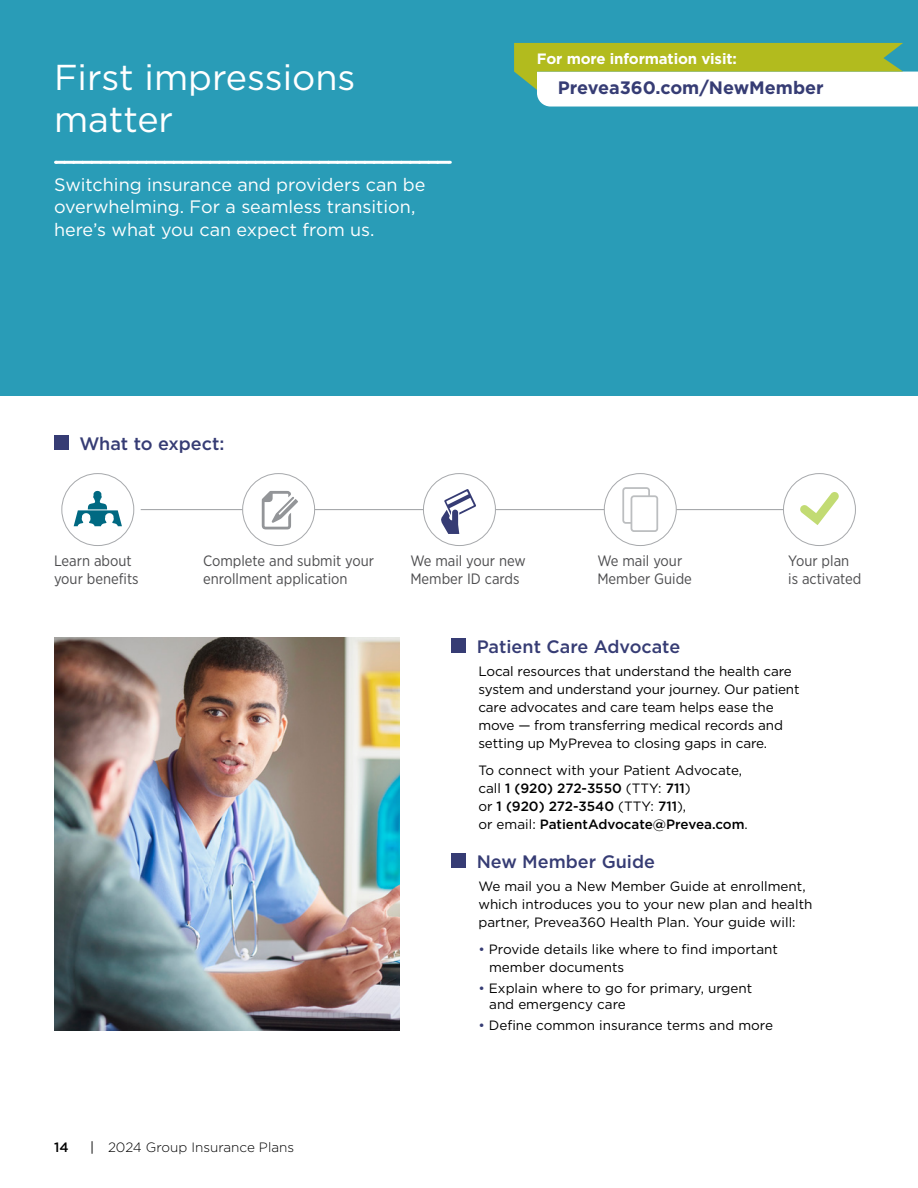
<style>
.page{position:relative;width:918px;height:1188px;background:#fff}
.page>*{position:absolute;margin:0;border:0;box-sizing:border-box;transform-origin:0 0}
.Headline_24_28{font:36px/42px "Gotham";color:#fff}
.Section_heading_rule_above_12_15{font:18px/22.5px "Gotham";color:#fff}
.Section_heading_12_15{font:500 18px "Gotham";color:#363c74}
.CTA_11_13{font:700 18px "Gotham";color:#363c74}
.Body_subhead_9_12{font:500 18px "Gotham";color:#363c74}
.Body_subhead_9_12-2{font:15px/18px "Gotham Narrow";color:#4d4d4f}
.Body_9_12{font:700 15px "Gotham";letter-spacing:-.01em;color:#fff}
.Body_9_12-2{font:13.5px/18px "Gotham";letter-spacing:-.01em;color:#000}
.t1{font:300 13.5px "Gotham";color:#000}
.t2{font:500 13.5px "Gotham";color:#000}
.s1{font-weight:400}
.s2{font-weight:500}
.s3{color:#363c74}
</style>
<div class="page">
<img style="left:54px;top:638px;width:345px;height:392px">
<div style="left:0;top:0;width:918px;height:396px;background:#299cb7"></div>
<svg style="left:514px;top:43px;width:404px;height:64px;background:#d0db9a"></svg>
<hr style="left:56px;top:161px;width:393px;height:3px;background:#fff">
<svg style="left:64px;top:161px;width:386px;height:3px"></svg>
<div style="left:451px;top:638px;width:15px;height:14px;background:#363c74"></div>
<div style="left:451px;top:853px;width:15px;height:15px;background:#363c74"></div>
<div style="left:54px;top:435px;width:15px;height:15px;background:#363c74"></div>
<hr style="left:141px;top:509px;width:655px;height:1px;background:#a7a9ac">
<div style="left:61px;top:473px;width:73px;height:73px;border:1px solid #a7a9ac;border-radius:50%"></div>
<svg style="left:74px;top:491px;width:48px;height:35px"></svg>
<div style="left:423px;top:474px;width:72px;height:72px;background:#fff;border-radius:50%"></div>
<div style="left:423px;top:473px;width:73px;height:73px;border:1px solid #a7a9ac;border-radius:50%"></div>
<svg style="left:441px;top:489px;width:35px;height:45px"></svg>
<div style="left:243px;top:474px;width:72px;height:72px;background:#fff;border-radius:50%"></div>
<div style="left:242px;top:473px;width:73px;height:73px;border:1px solid #a7a9ac;border-radius:50%"></div>
<svg style="left:262px;top:491px;width:36px;height:38px"></svg>
<div style="left:604px;top:474px;width:72px;height:72px;background:#fff;border-radius:50%"></div>
<div style="left:604px;top:473px;width:73px;height:73px;border:1px solid #a7a9ac;border-radius:50%"></div>
<div style="left:622px;top:487px;width:28px;height:37px;border:2px solid #bcbec0;border-radius:3px"></div>
<div style="left:631px;top:496px;width:26px;height:35px;background:#fff;border-radius:3px"></div>
<div style="left:631px;top:495px;width:27px;height:37px;border:2px solid #bcbec0;border-radius:3px"></div>
<div style="left:783px;top:474px;width:72px;height:72px;background:#fff;border-radius:50%"></div>
<div style="left:783px;top:473px;width:73px;height:73px;border:1px solid #a7a9ac;border-radius:50%"></div>
<svg style="left:800px;top:492px;width:39px;height:33px"></svg>
<p class="Headline_24_28" style="left:54px;top:55px;width:303px">First impressions matter</p>
<p class="Section_heading_rule_above_12_15" style="left:54px;top:173px;width:373px">Switching insurance and providers can be overwhelming. For a seamless transition, here’s what you can expect from us.</p>
<p class="Body_subhead_9_12" style="left:79px;top:432px;width:147px">What to expect:</p>
<p class="Body_9_12" style="left:537px;top:48px;width:201px">For more information visit:</p>
<p class="CTA_11_13" style="left:558px;top:76px;width:267px">Prevea360.com/NewMember</p>
<p class="Body_subhead_9_12-2" style="left:54px;top:551px;width:86px">Learn about your benefits</p>
<p class="Body_subhead_9_12-2" style="left:203px;top:551px;width:173px">Complete and submit your enrollment application</p>
<p class="Body_subhead_9_12-2" style="left:410px;top:551px;width:117px">We mail your new<br>Member ID cards</p>
<p class="Body_subhead_9_12-2" style="left:597px;top:551px;width:96px">We mail your<br>Member Guide</p>
<p class="Body_subhead_9_12-2" style="left:788px;top:551px;width:75px">Your plan is activated</p>
<p class="t2" style="left:54px;top:1138px;width:16px">14</p>
<p class="t1" style="left:90px;top:1139px;width:206px"><span class="s1">|</span> 2024 Group Insurance Plans</p>
<p class="Section_heading_12_15" style="left:477px;top:634px;width:205px">Patient Care Advocate</p>
<p class="Body_9_12-2" style="left:478px;top:662px;width:323px">Local resources that understand the health care system and understand your journey. Our patient care advocates and care team helps ease the move — from transferring medical records and setting up MyPrevea to closing gaps in care.</p>
<p class="Body_9_12-2" style="left:478px;top:761px;width:271px">To connect with your Patient Advocate, call <span class="s2">1 (920) 272-3550</span> (TTY: <span class="s2">711</span>)<br>or <span class="s2">1 (920) 272-3540</span> (TTY: <span class="s2">711</span>),<br>or email: <span class="s2">PatientAdvocate@Prevea.com</span>.</p>
<p class="Section_heading_12_15" style="left:477px;top:849px;width:180px">New Member Guide</p>
<p class="Body_9_12-2" style="left:478px;top:877px;width:336px">We mail you a New Member Guide at enrollment, which introduces you to your new plan and health partner, Prevea360 Health Plan. Your guide will:</p>
<p class="Body_9_12-2" style="left:489px;top:940px;width:290px;text-indent:-11px"><span class="s3">•</span> Provide details like where to find important member documents</p>
<p class="Body_9_12-2" style="left:489px;top:980px;width:265px;line-height:16.5px;text-indent:-11px"><span class="s3">•</span> Explain where to go for primary, urgent and emergency care</p>
<p class="Body_9_12-2" style="left:478px;top:1016px;width:296px"><span class="s3">•</span> Define common insurance terms and more</p>
</div>
